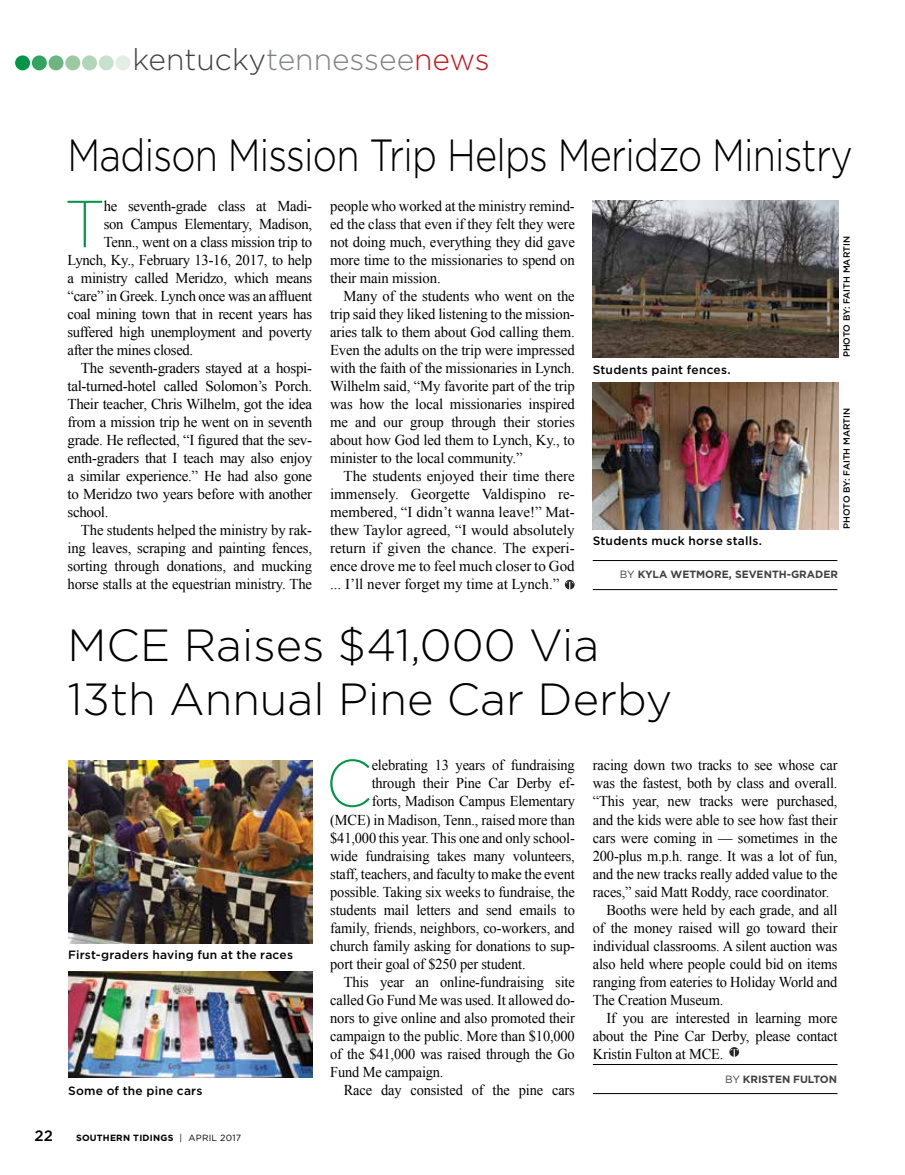
<style>
.page{position:relative;width:905px;height:1175px;background:#fff}
.page>*{position:absolute;margin:0;border:0;box-sizing:border-box;transform-origin:0 0}
.t1{font:200 66.45px "Gotham";color:#009646}
.t2{font:200 66.45px "Gotham";color:#009646;scale:.96 1}
.t3{font:300 45px/54px "Gotham";color:#000}
.t4{font:300 45px "Gotham";letter-spacing:-.02em;color:#000;scale:.84 1}
.t5{font:300 30px "Gotham";color:#808285}
.t6{font:15px "Times New Roman";letter-spacing:-.01em;color:#000}
.t7{font:15px "Times New Roman";letter-spacing:-.01em;color:#000;scale:.96 1}
.t8{font:500 15px "Gotham";color:#000}
.t9{font:500 12px "Gotham";letter-spacing:.02em;color:#000}
.t10{font:700 10.5px "Gotham";color:#414042}
.t11{font:500 9px "Gotham";color:#000}
.t12{font:700 9px "Gotham";letter-spacing:.025em;color:#000}
.s1{color:#414042}
.s2{color:#c2151c}
.s3{font-weight:400}
</style>
<div class="page">
<svg style="left:729px;top:1047px;width:10px;height:9px"></svg>
<svg style="left:730px;top:1049px;width:7px;height:8px"></svg>
<svg style="left:565px;top:580px;width:9px;height:9px"></svg>
<svg style="left:566px;top:582px;width:7px;height:8px"></svg>
<div style="left:15px;top:55px;width:15px;height:15px;background:#009646;border-radius:50%"></div>
<div style="left:32px;top:55px;width:15px;height:15px;background:#31a45f;border-radius:50%"></div>
<div style="left:49px;top:55px;width:15px;height:15px;background:#6cb581;border-radius:50%"></div>
<div style="left:65px;top:55px;width:15px;height:15px;background:#9ac9a4;border-radius:50%"></div>
<div style="left:82px;top:55px;width:15px;height:15px;background:#b1d5b8;border-radius:50%"></div>
<div style="left:99px;top:55px;width:15px;height:15px;background:#c8e1cd;border-radius:50%"></div>
<div style="left:115px;top:55px;width:15px;height:15px;background:#e1eee3;border-radius:50%"></div>
<hr style="left:592px;top:589px;width:245px;height:1px;background:#000">
<hr style="left:592px;top:560px;width:245px;height:1px;background:#000">
<hr style="left:593px;top:1093px;width:244px;height:1px;background:#000">
<hr style="left:593px;top:1064px;width:244px;height:1px;background:#000">
<img style="left:592px;top:201px;width:246px;height:156px">
<img style="left:592px;top:382px;width:246px;height:147px">
<img style="left:68px;top:760px;width:244px;height:183px">
<img style="left:68px;top:971px;width:244px;height:106px">
<p class="t5" style="left:132px;top:40px;width:358px"><span class="s1">kentucky</span>tennessee<span class="s2">news</span></p>
<p class="t4" style="left:67px;top:127px;width:936px">Madison Mission Trip Helps Meridzo Ministry</p>
<p class="t1" style="left:65px;top:182px;width:41px">T</p>
<p class="t6" style="left:104px;top:196px;width:210px">he seventh-grade class at Madi-</p>
<p class="t6" style="left:330px;top:196px;width:246px">people who worked at the ministry remind-</p>
<p class="t6" style="left:330px;top:214px;width:246px">ed the class that even if they felt they were</p>
<p class="t6" style="left:330px;top:232px;width:246px">not doing much, everything they did gave</p>
<p class="t6" style="left:330px;top:250px;width:246px">more time to the missionaries to spend on</p>
<p class="t6" style="left:330px;top:268px;width:112px">their main mission.</p>
<p class="t6" style="left:343px;top:286px;width:233px">Many of the students who went on the</p>
<p class="t6" style="left:330px;top:304px;width:246px">trip said they liked listening to the mission-</p>
<p class="t6" style="left:330px;top:322px;width:246px">aries talk to them about God calling them.</p>
<p class="t6" style="left:330px;top:340px;width:246px">Even the adults on the trip were impressed</p>
<p class="t6" style="left:330px;top:358px;width:246px">with the faith of the missionaries in Lynch.</p>
<p class="t6" style="left:330px;top:376px;width:246px">Wilhelm said, “My favorite part of the trip</p>
<p class="t6" style="left:330px;top:394px;width:246px">was how the local missionaries inspired</p>
<p class="t6" style="left:330px;top:412px;width:246px">me and our group through their stories</p>
<p class="t6" style="left:330px;top:430px;width:246px">about how God led them to Lynch, Ky., to</p>
<p class="t6" style="left:330px;top:448px;width:194px">minister to the local community.”</p>
<p class="t6" style="left:343px;top:466px;width:233px">The students enjoyed their time there</p>
<p class="t6" style="left:330px;top:484px;width:246px">immensely. Georgette Valdispino re-</p>
<p class="t6" style="left:330px;top:502px;width:246px">membered, “I didn’t wanna leave!” Mat-</p>
<p class="t6" style="left:330px;top:520px;width:246px">thew Taylor agreed, “I would absolutely</p>
<p class="t6" style="left:330px;top:538px;width:246px">return if given the chance. The experi-</p>
<p class="t6" style="left:330px;top:556px;width:246px">ence drove me to feel much closer to God</p>
<p class="t6" style="left:330px;top:574px;width:231px">... I’ll never forget my time at Lynch.”</p>
<p class="t6" style="left:104px;top:214px;width:210px">son Campus Elementary, Madison,</p>
<p class="t6" style="left:104px;top:232px;width:210px">Tenn., went on a class mission trip to</p>
<p class="t6" style="left:67px;top:250px;width:246px">Lynch, Ky., February 13-16, 2017, to help</p>
<p class="t6" style="left:67px;top:268px;width:246px">a ministry called Meridzo, which means</p>
<p class="t6" style="left:67px;top:286px;width:246px">“care” in Greek. Lynch once was an affluent</p>
<p class="t6" style="left:67px;top:304px;width:246px">coal mining town that in recent years has</p>
<p class="t6" style="left:67px;top:322px;width:246px">suffered high unemployment and poverty</p>
<p class="t6" style="left:67px;top:340px;width:127px">after the mines closed.</p>
<p class="t6" style="left:81px;top:358px;width:233px">The seventh-graders stayed at a hospi-</p>
<p class="t6" style="left:67px;top:376px;width:246px">tal-turned-hotel called Solomon’s Porch.</p>
<p class="t6" style="left:67px;top:394px;width:246px">Their teacher, Chris Wilhelm, got the idea</p>
<p class="t6" style="left:67px;top:412px;width:246px">from a mission trip he went on in seventh</p>
<p class="t6" style="left:67px;top:430px;width:246px">grade. He reflected, “I figured that the sev-</p>
<p class="t6" style="left:67px;top:448px;width:246px">enth-graders that I teach may also enjoy</p>
<p class="t6" style="left:67px;top:466px;width:246px">a similar experience.” He had also gone</p>
<p class="t6" style="left:67px;top:484px;width:246px">to Meridzo two years before with another</p>
<p class="t6" style="left:67px;top:502px;width:43px">school.</p>
<p class="t6" style="left:81px;top:520px;width:233px">The students helped the ministry by rak-</p>
<p class="t6" style="left:67px;top:538px;width:246px">ing leaves, scraping and painting fences,</p>
<p class="t6" style="left:67px;top:556px;width:246px">sorting through donations, and mucking</p>
<p class="t6" style="left:67px;top:574px;width:246px">horse stalls at the equestrian ministry. The</p>
<p class="t11" style="left:840px;top:357px;width:123px;rotate:-90deg">Photo By: Faith Martin</p>
<p class="t9" style="left:592px;top:361px;width:139px">Students paint fences.</p>
<p class="t11" style="left:840px;top:529px;width:123px;rotate:-90deg">Photo By: Faith Martin</p>
<p class="t9" style="left:592px;top:533px;width:171px">Students muck horse stalls.</p>
<p class="t10" style="left:619px;top:567px;width:145px"><span class="s3">BY</span> KYLA WETMORE, SEVENTH</p>
<p class="t10" style="left:786px;top:567px;width:22px">-GRADER</p>
<p class="t3" style="left:68px;top:616px;width:606px">MCE Raises $41,000 Via<br>13th Annual Pine Car Derby</p>
<p class="t2" style="left:325px;top:741px;width:50px">C</p>
<p class="t7" style="left:372px;top:755px;width:213px">elebrating 13 years of fundraising</p>
<p class="t7" style="left:593px;top:755px;width:256px">racing down two tracks to see whose car</p>
<p class="t7" style="left:593px;top:773px;width:256px">was the fastest, both by class and overall.</p>
<p class="t7" style="left:593px;top:791px;width:256px">“This year, new tracks were purchased,</p>
<p class="t7" style="left:593px;top:809px;width:256px">and the kids were able to see how fast their</p>
<p class="t7" style="left:593px;top:827px;width:256px">cars were coming in — sometimes in the</p>
<p class="t7" style="left:593px;top:845px;width:256px">200-plus m.p.h. range. It was a lot of fun,</p>
<p class="t7" style="left:593px;top:863px;width:256px">and the new tracks really added value to the</p>
<p class="t7" style="left:593px;top:881px;width:248px">races,” said Matt Roddy, race coordinator.</p>
<p class="t7" style="left:606px;top:899px;width:242px">Booths were held by each grade, and all</p>
<p class="t7" style="left:593px;top:917px;width:256px">of the money raised will go toward their</p>
<p class="t7" style="left:593px;top:935px;width:256px">individual classrooms. A silent auction was</p>
<p class="t7" style="left:593px;top:953px;width:256px">also held where people could bid on items</p>
<p class="t7" style="left:593px;top:971px;width:256px">ranging from eateries to Holiday World and</p>
<p class="t7" style="left:593px;top:989px;width:137px">The Creation Museum.</p>
<p class="t7" style="left:606px;top:1007px;width:242px">If you are interested in learning more</p>
<p class="t7" style="left:593px;top:1025px;width:256px">about the Pine Car Derby, please contact</p>
<p class="t7" style="left:593px;top:1043px;width:138px">Kristin Fulton at MCE.</p>
<p class="t10" style="left:725px;top:1071px;width:113px"><span class="s3">BY</span> KRISTEN FULTON</p>
<p class="t7" style="left:372px;top:773px;width:213px">through their Pine Car Derby ef-</p>
<p class="t7" style="left:372px;top:791px;width:213px">forts, Madison Campus Elementary</p>
<p class="t7" style="left:330px;top:809px;width:256px">(MCE) in Madison, Tenn., raised more than</p>
<p class="t7" style="left:330px;top:827px;width:256px">$41,000 this year. This one and only school-</p>
<p class="t7" style="left:330px;top:845px;width:256px">wide fundraising takes many volunteers,</p>
<p class="t7" style="left:330px;top:863px;width:256px">staff, teachers, and faculty to make the event</p>
<p class="t7" style="left:330px;top:881px;width:256px">possible. Taking six weeks to fundraise, the</p>
<p class="t7" style="left:330px;top:899px;width:256px">students mail letters and send emails to</p>
<p class="t7" style="left:330px;top:917px;width:256px">family, friends, neighbors, co-workers, and</p>
<p class="t7" style="left:330px;top:935px;width:256px">church family asking for donations to sup-</p>
<p class="t7" style="left:330px;top:953px;width:205px">port their goal of $250 per student.</p>
<p class="t7" style="left:344px;top:971px;width:242px">This year an online-fundraising site</p>
<p class="t7" style="left:330px;top:989px;width:256px">called Go Fund Me was used. It allowed do-</p>
<p class="t7" style="left:330px;top:1007px;width:256px">nors to give online and also promoted their</p>
<p class="t7" style="left:330px;top:1025px;width:256px">campaign to the public. More than $10,000</p>
<p class="t7" style="left:330px;top:1043px;width:256px">of the $41,000 was raised through the Go</p>
<p class="t7" style="left:330px;top:1061px;width:120px">Fund Me campaign.</p>
<p class="t7" style="left:344px;top:1079px;width:242px">Race day consisted of the pine cars</p>
<p class="t9" style="left:68px;top:947px;width:226px">First-graders having fun at the races</p>
<p class="t9" style="left:68px;top:1083px;width:136px">Some of the pine cars</p>
<p class="t8" style="left:34px;top:1126px;width:20px">22</p>
<p class="t12" style="left:76px;top:1132px;width:167px">SOUTHERN TIDINGS <span class="s3">| April 2017</span></p>
</div>
